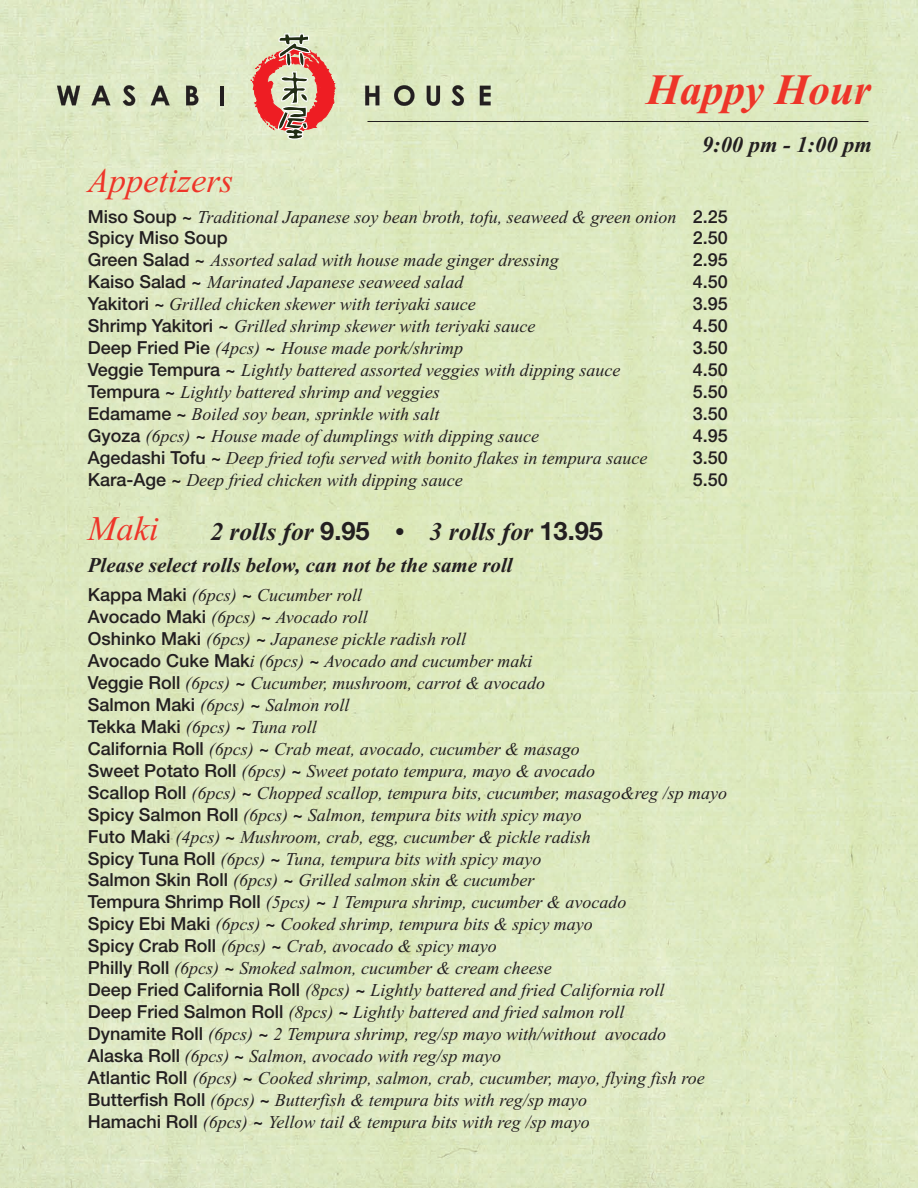
<style>
.page{position:relative;width:918px;height:1188px;background:#fff}
.page>*{position:absolute;margin:0;border:0;box-sizing:border-box;transform-origin:0 0}
.t1{font:italic 700 43.2px "Times New Roman";color:#ee3529}
.t2{font:italic 34.5px "Times New Roman";color:#ee3529}
.t3{font:italic 700 25.5px "Times New Roman";color:#231f20}
.t4{font:italic 700 22.5px "Times New Roman";color:#231f20}
.t5{font:italic 700 21px "Times New Roman";color:#231f20}
.t6{font:italic 18px/21.9px "Times New Roman";color:#231f20}
.t7{font:500 18px "Helvetica Neue";color:#231f20}
.s1{font-family:"Helvetica Neue";font-weight:500;font-style:normal}
.s2{font-family:"Helvetica Neue";font-style:normal}
</style>
<div class="page">
<img style="left:0;top:0;width:918px;height:1188px">
<svg style="left:251px;top:33px;width:84px;height:107px"></svg>
<svg style="left:57px;top:86px;width:23px;height:19px"></svg>
<svg style="left:91px;top:86px;width:19px;height:19px"></svg>
<svg style="left:123px;top:85px;width:12px;height:21px"></svg>
<svg style="left:151px;top:86px;width:19px;height:19px"></svg>
<svg style="left:186px;top:86px;width:12px;height:19px"></svg>
<hr style="left:220px;top:87px;width:4px;height:19px;background:#231f20">
<svg style="left:365px;top:86px;width:14px;height:19px"></svg>
<svg style="left:394px;top:85px;width:21px;height:21px"></svg>
<svg style="left:427px;top:86px;width:13px;height:20px"></svg>
<svg style="left:451px;top:85px;width:13px;height:21px"></svg>
<svg style="left:480px;top:86px;width:11px;height:19px"></svg>
<hr style="left:368px;top:121px;width:500px;height:1px;background:#231f20">
<h1 class="t1" style="left:647px;top:64px;width:226px">Happy Hour</h1>
<p class="t4" style="left:702px;top:131px;width:171px">9:00 pm - 1:00 pm</p>
<h2 class="t2" style="left:88px;top:160px;width:147px">Appetizers</h2>
<p class="t6" style="left:88px;top:205px;width:642px"><span class="s1">Miso Soup ~</span> Traditional Japanese soy bean broth, tofu, seaweed &amp; green onion <span class="s1">2.25</span></p>
<p class="t7" style="left:88px;top:232px;width:142px">Spicy Miso Soup</p>
<p class="t7" style="left:693px;top:232px;width:36px">2.50</p>
<p class="t6" style="left:88px;top:249px;width:473px"><span class="s1">Green Salad ~</span> Assorted salad with house made ginger dressing</p>
<p class="t7" style="left:693px;top:253px;width:36px">2.95</p>
<p class="t6" style="left:88px;top:271px;width:377px"><span class="s1">Kaiso Salad ~</span> Marinated Japanese seaweed salad</p>
<p class="t7" style="left:693px;top:275px;width:36px">4.50</p>
<p class="t6" style="left:88px;top:293px;width:390px"><span class="s1">Yakitori ~</span> Grilled chicken skewer with teriyaki sauce</p>
<p class="t7" style="left:693px;top:297px;width:36px">3.95</p>
<p class="t6" style="left:88px;top:315px;width:449px"><span class="s1">Shrimp Yakitori ~</span> Grilled shrimp skewer with teriyaki sauce</p>
<p class="t7" style="left:693px;top:319px;width:36px">4.50</p>
<p class="t6" style="left:88px;top:337px;width:377px"><span class="s1">Deep Fried Pie</span> (4pcs) <span class="s1">~</span> House made pork/shrimp</p>
<p class="t7" style="left:693px;top:341px;width:36px">3.50</p>
<p class="t6" style="left:88px;top:359px;width:534px"><span class="s1">Veggie Tempura ~</span> Lightly battered assorted veggies with dipping sauce</p>
<p class="t7" style="left:693px;top:363px;width:36px">4.50</p>
<p class="t6" style="left:88px;top:381px;width:354px"><span class="s1">Tempura ~</span> Lightly battered shrimp and veggies</p>
<p class="t7" style="left:693px;top:385px;width:36px">5.50</p>
<p class="t6" style="left:88px;top:403px;width:353px"><span class="s1">Edamame ~</span> Boiled soy bean, sprinkle with salt</p>
<p class="t7" style="left:693px;top:407px;width:36px">3.50</p>
<p class="t6" style="left:88px;top:425px;width:453px"><span class="s1">Gyoza</span> (6pcs) <span class="s1">~</span> House made of dumplings with dipping sauce</p>
<p class="t7" style="left:693px;top:429px;width:36px">4.95</p>
<p class="t6" style="left:88px;top:447px;width:561px"><span class="s1">Agedashi Tofu ~</span> Deep fried tofu served with bonito flakes in tempura sauce</p>
<p class="t7" style="left:693px;top:451px;width:36px">3.50</p>
<p class="t6" style="left:88px;top:469px;width:377px"><span class="s1">Kara-Age ~</span> Deep fried chicken with dipping sauce</p>
<p class="t7" style="left:693px;top:473px;width:36px">5.50</p>
<h2 class="t2" style="left:88px;top:508px;width:72px">Maki</h2>
<h3 class="t3" style="left:210px;top:517px;width:394px">2 rolls for <span class="s2">9.95</span> • 3 rolls for <span class="s2">13.95</span></h3>
<p class="t5" style="left:88px;top:552px;width:427px">Please select rolls below, can not be the same roll</p>
<p class="t6" style="left:88px;top:584px;width:641px"><span class="s1">Kappa Maki</span> (6pcs) <span class="s1">~</span> Cucumber roll<br><span class="s1">Avocado Maki</span> (6pcs) <span class="s1">~</span> Avocado roll<br><span class="s1">Oshinko Maki</span> (6pcs) <span class="s1">~</span> Japanese pickle radish roll<br><span class="s1">Avocado Cuke Mak</span>i (6pcs) <span class="s1">~</span> Avocado and cucumber maki<br><span class="s1">Veggie Roll</span> (6pcs) <span class="s1">~</span> Cucumber, mushroom, carrot &amp; avocado<br><span class="s1">Salmon Maki</span> (6pcs) <span class="s1">~</span> Salmon roll<br><span class="s1">Tekka Maki</span> (6pcs) <span class="s1">~</span> Tuna roll<br><span class="s1">California Roll</span> (6pcs) <span class="s1">~</span> Crab meat, avocado, cucumber &amp; masago<br><span class="s1">Sweet Potato Roll</span> (6pcs) <span class="s1">~</span> Sweet potato tempura, mayo &amp; avocado<br><span class="s1">Scallop Roll</span> (6pcs) <span class="s1">~</span> Chopped scallop, tempura bits, cucumber, masago&amp;reg /sp mayo <span class="s1">Spicy Salmon Roll</span> (6pcs) <span class="s1">~</span> Salmon, tempura bits with spicy mayo<br><span class="s1">Futo Maki</span> (4pcs) <span class="s1">~</span> Mushroom, crab, egg, cucumber &amp; pickle radish<br><span class="s1">Spicy Tuna Roll</span> (6pcs) <span class="s1">~</span> Tuna, tempura bits with spicy mayo<br><span class="s1">Salmon Skin Roll</span> (6pcs) <span class="s1">~</span> Grilled salmon skin &amp; cucumber<br><span class="s1">Tempura Shrimp Roll</span> (5pcs) <span class="s1">~</span> 1 Tempura shrimp, cucumber &amp; avocado<br><span class="s1">Spicy Ebi Maki</span> (6pcs) <span class="s1">~</span> Cooked shrimp, tempura bits &amp; spicy mayo<br><span class="s1">Spicy Crab Roll</span> (6pcs) <span class="s1">~</span> Crab, avocado &amp; spicy mayo<br><span class="s1">Philly Roll</span> (6pcs) <span class="s1">~</span> Smoked salmon, cucumber &amp; cream cheese<br><span class="s1">Deep Fried California Roll</span> (8pcs) <span class="s1">~</span> Lightly battered and fried California roll<br><span class="s1">Deep Fried Salmon Roll</span> (8pcs) <span class="s1">~</span> Lightly battered and fried salmon roll<br><span class="s1">Dynamite Roll</span> (6pcs) <span class="s1">~</span> 2 Tempura shrimp, reg/sp mayo with/without avocado<br><span class="s1">Alaska Roll</span> (6pcs) <span class="s1">~</span> Salmon, avocado with reg/sp mayo<br><span class="s1">Atlantic Roll</span> (6pcs) <span class="s1">~</span> Cooked shrimp, salmon, crab, cucumber, mayo, flying fish roe <span class="s1">Butterfish Roll</span> (6pcs) <span class="s1">~</span> Butterfish &amp; tempura bits with reg/sp mayo<br><span class="s1">Hamachi Roll</span> (6pcs) <span class="s1">~</span> Yellow tail &amp; tempura bits with reg /sp mayo</p>
</div>
